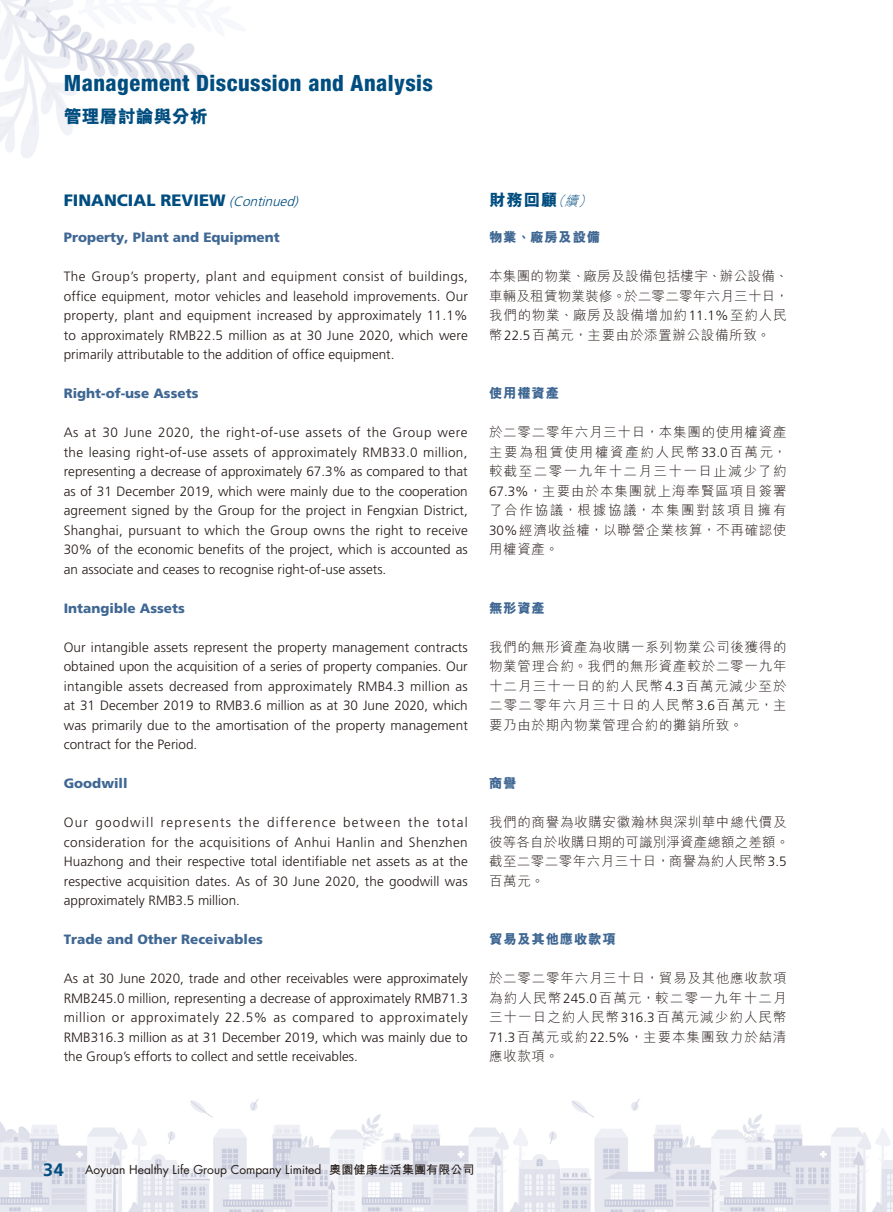
<style>
.page{position:relative;width:893px;height:1212px;background:#fff}
.page>*{position:absolute;margin:0;border:0;box-sizing:border-box;transform-origin:0 0}
.t1{font:800 condensed 22.5px "Helvetica Neue LT Std";letter-spacing:.02em;color:#004d80}
.t2{font:800 18px "M Hei HK";color:#004d80}
.t3{font:900 16.5px "Frutiger LT Std";color:#004d80}
.t4{font:800 16.5px "M Hei HK";color:#004d80}
.t5{font:300 13.5px/19.5px "Frutiger LT Std";color:#231916;text-align:justify}
.t6{font:300 13.5px/19.5px "M Hei HK";letter-spacing:.05em;color:#231916;text-align:justify}
.t7{font:900 13.5px "Frutiger LT Std";color:#3f6793}
.t8{font:300 13.5px/19.5px "M Hei HK";letter-spacing:.025em;color:#231916}
.t9{font:800 13.5px "M Hei HK";letter-spacing:.05em;color:#3f6793}
.t10{font:12px "Futura Std";color:#231916}
.s1{font-weight:300;font-style:italic;font-size:13.5px}
.s2{font-family:"Frutiger LT Std"}
.s3{font-family:"Frutiger LT Std";font-weight:700;font-size:18px;color:#004d80}
.s4{font-family:"M Hei HK";font-weight:700}
</style>
<div class="page">
<img style="left:0;top:0;width:893px;height:1212px">
<h1 class="t1" style="left:64px;top:69px;width:371px">Management Discussion and Analysis</h1>
<h2 class="t2" style="left:64px;top:108px;width:145px">管理層討論與分析</h2>
<p class="t3" style="left:64px;top:190px;width:240px">FINANCIAL REVIEW <span class="s1">(Continued)</span></p>
<p class="t7" style="left:64px;top:230px;width:218px">Property, Plant and Equipment</p>
<p class="t5" style="left:64px;top:267px;width:406px">The Group’s property, plant and equipment consist of buildings, office equipment, motor vehicles and leasehold improvements. Our property, plant and equipment increased by approximately 11.1% to approximately RMB22.5 million as at 30 June 2020, which were primarily attributable to the addition of office equipment.</p>
<p class="t7" style="left:64px;top:385px;width:136px">Right-of-use Assets</p>
<p class="t5" style="left:64px;top:423px;width:406px">As at 30 June 2020, the right-of-use assets of the Group were the leasing right-of-use assets of approximately RMB33.0 million, representing a decrease of approximately 67.3% as compared to that as of 31 December 2019, which were mainly due to the cooperation agreement signed by the Group for the project in Fengxian District, Shanghai, pursuant to which the Group owns the right to receive 30% of the economic benefits of the project, which is accounted as an associate and ceases to recognise right-of-use assets.</p>
<p class="t7" style="left:64px;top:600px;width:123px">Intangible Assets</p>
<p class="t5" style="left:64px;top:638px;width:406px">Our intangible assets represent the property management contracts obtained upon the acquisition of a series of property companies. Our intangible assets decreased from approximately RMB4.3 million as at 31 December 2019 to RMB3.6 million as at 30 June 2020, which was primarily due to the amortisation of the property management contract for the Period.</p>
<p class="t7" style="left:64px;top:775px;width:65px">Goodwill</p>
<p class="t5" style="left:64px;top:813px;width:406px">Our goodwill represents the difference between the total consideration for the acquisitions of Anhui Hanlin and Shenzhen Huazhong and their respective total identifiable net assets as at the respective acquisition dates. As of 30 June 2020, the goodwill was approximately RMB3.5 million.</p>
<p class="t7" style="left:64px;top:931px;width:201px">Trade and Other Receivables</p>
<p class="t5" style="left:64px;top:969px;width:406px">As at 30 June 2020, trade and other receivables were approximately RMB245.0 million, representing a decrease of approximately RMB71.3 million or approximately 22.5% as compared to approximately RMB316.3 million as at 31 December 2019, which was mainly due to the Group’s efforts to collect and settle receivables.</p>
<p class="t4" style="left:489px;top:192px;width:108px">財務回顧<span class="s1">（續）</span></p>
<p class="t9" style="left:489px;top:231px;width:113px">物業、廠房及設備</p>
<p class="t8" style="left:489px;top:266px;width:301px">本集團的物業、廠房及設備包括樓宇、辦公設備、車輛及租賃物業裝修。於二零二零年六月三十日，我們的物業、廠房及設備增加約<span class="s2">11.1%</span>至約人民幣<span class="s2">22.5</span>百萬元，主要由於添置辦公設備所致。</p>
<p class="t9" style="left:489px;top:387px;width:72px">使用權資產</p>
<p class="t6" style="left:489px;top:422px;width:299px">於二零二零年六月三十日，本集團的使用權資產主要為租賃使用權資產約人民幣<span class="s2">33.0</span>百萬元，較截至二零一九年十二月三十一日止減少了約<span class="s2">67.3%</span>，主要由於本集團就上海奉賢區項目簽署了合作協議，根據協議，本集團對該項目擁有<span class="s2">30%</span>經濟收益權，以聯營企業核算，不再確認使用權資產。</p>
<p class="t9" style="left:489px;top:601px;width:58px">無形資產</p>
<p class="t6" style="left:489px;top:637px;width:299px">我們的無形資產為收購一系列物業公司後獲得的物業管理合約。我們的無形資產較於二零一九年十二月三十一日的約人民幣<span class="s2">4.3</span>百萬元減少至於二零二零年六月三十日的人民幣<span class="s2">3.6</span>百萬元，主要乃由於期內物業管理合約的攤銷所致。</p>
<p class="t9" style="left:489px;top:777px;width:29px">商譽</p>
<p class="t6" style="left:489px;top:812px;width:302px;text-align:left">我們的商譽為收購安徽瀚林與深圳華中總代價及彼等各自於收購日期的可識別淨資產總額之差額。截至二零二零年六月三十日，商譽為約人民幣<span class="s2">3.5</span>百萬元。</p>
<p class="t9" style="left:489px;top:933px;width:128px">貿易及其他應收款項</p>
<p class="t6" style="left:489px;top:968px;width:299px">於二零二零年六月三十日，貿易及其他應收款項為約人民幣<span class="s2">245.0</span>百萬元，較二零一九年十二月三十一日之約人民幣<span class="s2">316.3</span>百萬元減少約人民幣<span class="s2">71.3</span>百萬元或約<span class="s2">22.5%</span>，主要本集團致力於結清應收款項。</p>
<p class="t10" style="left:43px;top:1162px;width:433px"><span class="s3">34</span> Aoyuan Healthy Life Group Company Limited <span class="s4">奧園健康生活集團有限公司</span></p>
</div>
